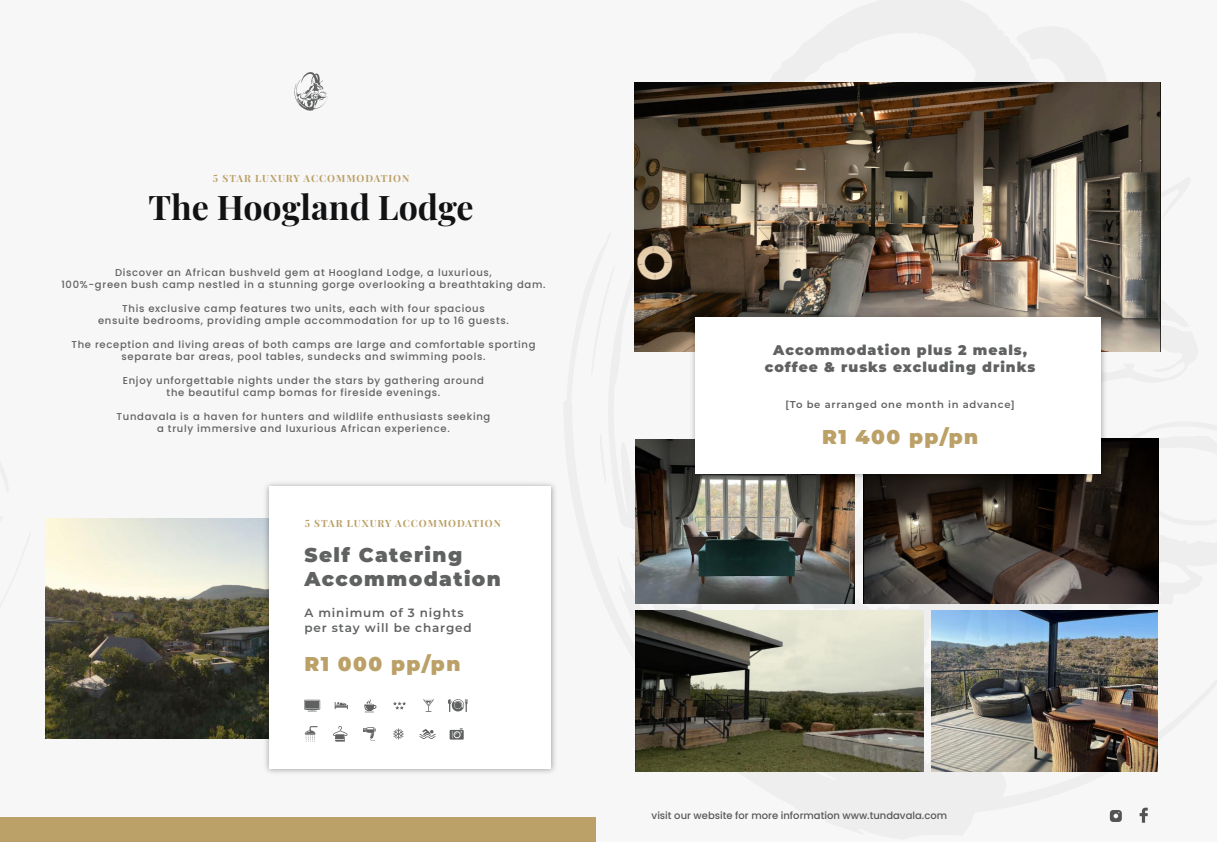
<style>
.page{position:relative;width:1217px;height:842px;background:#fff}
.page>*{position:absolute;margin:0;border:0;box-sizing:border-box;transform-origin:0 0}
.t1{font:700 34px "Playfair Display";color:#111213}
.t2{font:900 20px/24px "Montserrat";letter-spacing:.07em;color:#606261}
.t3{font:900 20px "Montserrat";letter-spacing:.07em;color:#bba167}
.t4{font:900 14px/16.8px "Montserrat";letter-spacing:.07em;color:#606261;text-align:center}
.t5{font:600 12px/14.4px "Montserrat";letter-spacing:.07em;color:#606261}
.t6{font:500 10px/12px "Poppins";letter-spacing:.07em;color:#606261;text-align:center}
.t7{font:500 10px "Poppins";color:#575857}
.t8{font:700 10px "Playfair Display";letter-spacing:.09em;color:#bba167}
.t9{font:600 10px "Montserrat";letter-spacing:.07em;color:#606261}
</style>
<div class="page">
<div style="left:0;top:0;width:1216px;height:842px;background:#f8f7f8"></div>
<img style="left:45px;top:518px;width:216px;height:220px">
<img style="left:634px;top:82px;width:526px;height:270px">
<img style="left:863px;top:439px;width:295px;height:165px">
<img style="left:635px;top:439px;width:219px;height:164px">
<div style="left:0;top:817px;width:595px;height:24px;background:#bba167"></div>
<img style="left:261px;top:483px;width:294px;height:290px">
<div style="left:269px;top:487px;width:282px;height:282px;background:#fff"></div>
<img style="left:635px;top:610px;width:288px;height:162px">
<svg style="left:304px;top:700px;width:16px;height:12px"></svg>
<svg style="left:335px;top:702px;width:13px;height:7px"></svg>
<svg style="left:419px;top:729px;width:16px;height:10px"></svg>
<svg style="left:305px;top:726px;width:12px;height:16px"></svg>
<svg style="left:363px;top:727px;width:13px;height:14px"></svg>
<svg style="left:333px;top:726px;width:14px;height:16px"></svg>
<svg style="left:393px;top:728px;width:10px;height:12px"></svg>
<svg style="left:393px;top:702px;width:13px;height:7px"></svg>
<svg style="left:449px;top:728px;width:15px;height:12px"></svg>
<svg style="left:364px;top:699px;width:12px;height:14px"></svg>
<svg style="left:448px;top:699px;width:19px;height:13px"></svg>
<svg style="left:423px;top:699px;width:11px;height:13px"></svg>
<img style="left:687px;top:309px;width:422px;height:174px">
<div style="left:696px;top:318px;width:404px;height:156px;background:#fff"></div>
<svg style="left:1139px;top:808px;width:8px;height:15px"></svg>
<svg style="left:1109px;top:810px;width:12px;height:12px"></svg>
<img style="left:931px;top:610px;width:226px;height:162px">
<svg style="left:294px;top:72px;width:34px;height:39px"></svg>
<p class="t8" style="left:213px;top:170px;width:198px">5 STAR LUXURY ACCOMMODATION</p>
<h1 class="t1" style="left:148px;top:181px;width:327px">The Hoogland Lodge</h1>
<p class="t6" style="left:61px;top:266px;width:485px">Discover an African bushveld gem at Hoogland Lodge, a luxurious,<br>100%-green bush camp nestled in a stunning gorge overlooking a breathtaking dam.</p>
<p class="t6" style="left:98px;top:302px;width:412px">This exclusive camp features two units, each with four spacious<br>ensuite bedrooms, providing ample accommodation for up to 16 guests.</p>
<p class="t6" style="left:71px;top:338px;width:465px">The reception and living areas of both camps are large and comfortable sporting separate bar areas, pool tables, sundecks and swimming pools.</p>
<p class="t6" style="left:123px;top:374px;width:363px">Enjoy unforgettable nights under the stars by gathering around the beautiful camp bomas for fireside evenings.</p>
<p class="t6" style="left:116px;top:410px;width:375px">Tundavala is a haven for hunters and wildlife enthusiasts seeking a truly immersive and luxurious African experience.</p>
<p class="t8" style="left:305px;top:515px;width:198px">5 STAR LUXURY ACCOMMODATION</p>
<h2 class="t2" style="left:304px;top:542px;width:198px">Self Catering<br>Accommodation</h2>
<p class="t5" style="left:304px;top:605px;width:169px">A minimum of 3 nights per stay will be charged</p>
<h2 class="t3" style="left:304px;top:648px;width:157px">R1 000 pp/pn</h2>
<h3 class="t4" style="left:765px;top:341px;width:272px">Accommodation plus 2 meals, coffee &amp; rusks excluding drinks</h3>
<p class="t9" style="left:785px;top:397px;width:231px">[To be arranged one month in advance]</p>
<h2 class="t3" style="left:822px;top:422px;width:158px">R1 400 pp/pn</h2>
<p class="t7" style="left:651px;top:810px;width:297px">visit our website for more information www.tundavala.com</p>
</div>
